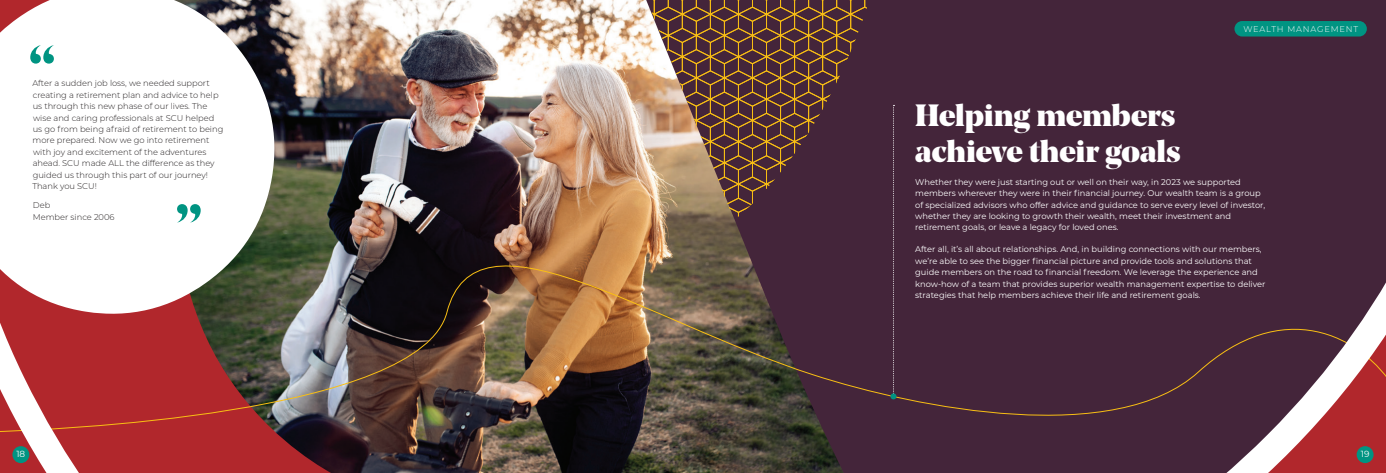
<style>
.page{position:relative;width:1386px;height:473px;background:#fff}
.page>*{position:absolute;margin:0;border:0;box-sizing:border-box;transform-origin:0 0}
.t1{font:900 30.62px/35.9px "Noe Display";color:#fff}
.t2{font:8.84px "Montserrat";color:#fff}
.t3{font:8.31px/11.4px "Montserrat";color:#fff}
.t4{font:300 8.31px/11.4px "Montserrat";color:#231f20}
.t5{font:300 8.31px "Montserrat";letter-spacing:.1em;color:#fff}
</style>
<div class="page">
<img style="left:346px;top:0;width:283px;height:472px">
<svg style="left:629px;top:0;width:247px;height:472px;background:#75645a"></svg>
<div style="left:876px;top:0;width:510px;height:472px;background:#44253a"></div>
<img style="left:282px;top:0;width:64px;height:472px">
<div style="left:1234px;top:21px;width:133px;height:15px;background:#009482;border-radius:8px"></div>
<svg style="left:647px;top:0;width:222px;height:199px;background:#714f45"></svg>
<img style="left:287px;top:199px;width:738px;height:247px">
<svg style="left:891px;top:105px;width:5px;height:294px"></svg>
<svg style="left:0;top:0;width:282px;height:128px"></svg>
<svg style="left:30px;top:45px;width:24px;height:19px"></svg>
<svg style="left:0;top:128px;width:287px;height:344px"></svg>
<svg style="left:1025px;top:282px;width:361px;height:190px"></svg>
<div style="left:12px;top:446px;width:17px;height:17px;background:#009482;border-radius:50%"></div>
<div style="left:1357px;top:446px;width:17px;height:17px;background:#009482;border-radius:50%"></div>
<p class="t4" style="left:32px;top:77px;width:193px">After a sudden job loss, we needed support creating a retirement plan and advice to help us through this new phase of our lives. The wise and caring professionals at SCU helped us go from being afraid of retirement to being more prepared. Now we go into retirement with joy and excitement of the adventures ahead. SCU made ALL the difference as they guided us through this part of our journey!<br>Thank you SCU!</p>
<p class="t4" style="left:33px;top:199px;width:83px">Deb<br>Member since 2006</p>
<p class="t5" style="left:1243px;top:23px;width:116px">WEALTH MANAGEMENT</p>
<h1 class="t1" style="left:915px;top:96px;width:267px">Helping members achieve their goals</h1>
<p class="t3" style="left:915px;top:176px;width:352px">Whether they were just starting out or well on their way, in 2023 we supported members wherever they were in their financial journey. Our wealth team is a group of specialized advisors who offer advice and guidance to serve every level of investor, whether they are looking to growth their wealth, meet their investment and retirement goals, or leave a legacy for loved ones.</p>
<p class="t3" style="left:915px;top:243px;width:352px">After all, it’s all about relationships. And, in building connections with our members, we’re able to see the bigger financial picture and provide tools and solutions that guide members on the road to financial freedom. We leverage the experience and know-how of a team that provides superior wealth management expertise to deliver strategies that help members achieve their life and retirement goals.</p>
<p class="t2" style="left:16px;top:448px;width:10px">18</p>
<p class="t2" style="left:1361px;top:448px;width:10px">19</p>
</div>
